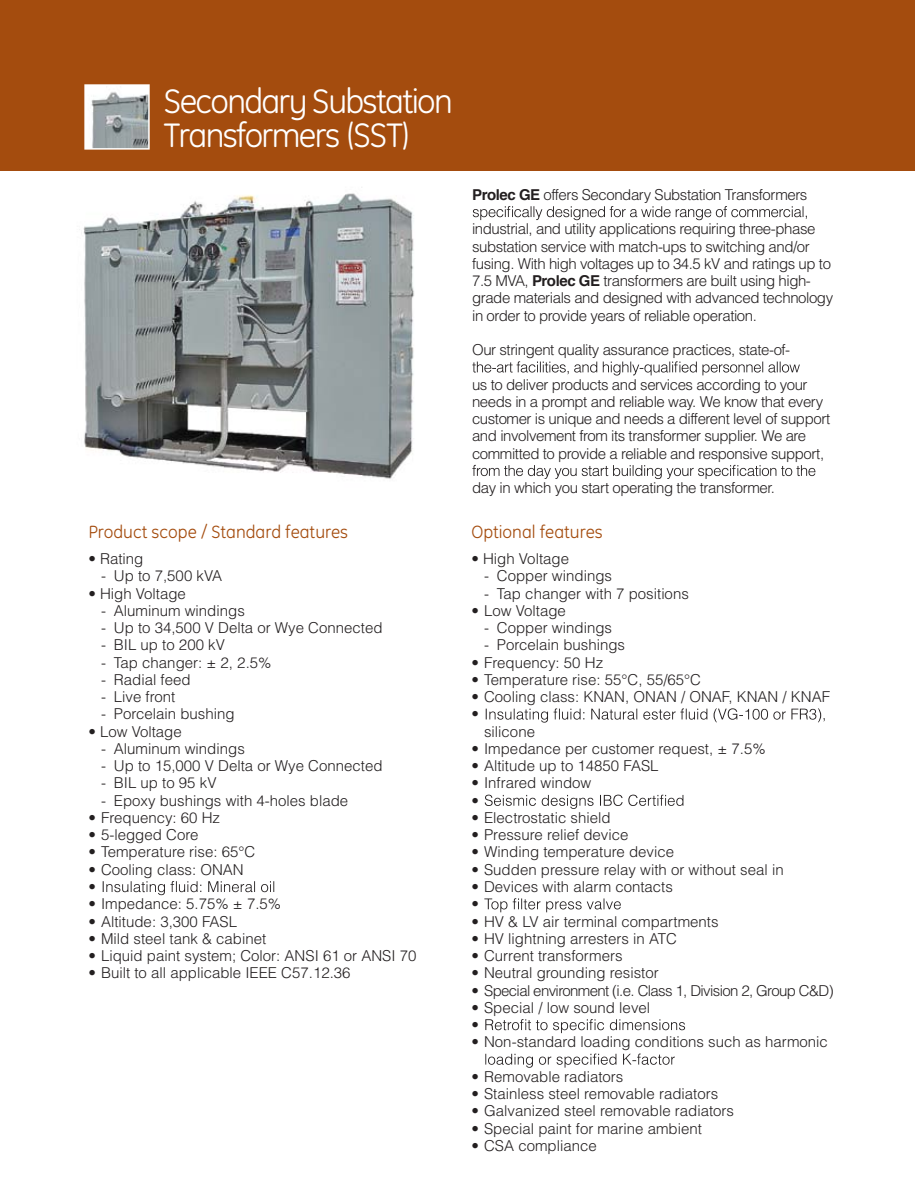
<style>
.page{position:relative;width:915px;height:1191px;background:#fff}
.page>*{position:absolute;margin:0;border:0;box-sizing:border-box;transform-origin:0 0}
.t1{font:34.5px/34.5px "GE Inspira";letter-spacing:-.05em;color:#fff}
.t2{font:18px "GE Inspira";color:#a44c0e}
.t3{font:300 15px/17.2px "Helvetica";color:#231f20}
.t4{font:300 15px/17.2px "Helvetica";letter-spacing:-.03em;color:#231f20}
.t5{font:300 15px "Helvetica";letter-spacing:-.04em;color:#231f20}
.s1{font-weight:700}
</style>
<div class="page">
<div style="left:0;top:0;width:914px;height:170px;background:#a44c0e"></div>
<img style="left:87px;top:87px;width:60px;height:60px">
<div style="left:84px;top:84px;width:66px;height:66px;border:2px solid #fff"></div>
<img style="left:83px;top:187px;width:331px;height:292px">
<svg style="left:103px;top:881px;width:171px;height:14px"></svg>
<svg style="left:485px;top:708px;width:339px;height:14px"></svg>
<svg style="left:484px;top:794px;width:199px;height:15px"></svg>
<svg style="left:484px;top:898px;width:136px;height:14px"></svg>
<svg style="left:485px;top:1019px;width:199px;height:14px"></svg>
<svg style="left:485px;top:1053px;width:189px;height:14px"></svg>
<svg style="left:472px;top:206px;width:334px;height:14px"></svg>
<svg style="left:472px;top:361px;width:327px;height:14px"></svg>
<svg style="left:472px;top:465px;width:343px;height:14px"></svg>
<h1 class="t1" style="left:164px;top:83px;width:290px">Secondary Substation<br>Transformers (SST)</h1>
<p class="t2" style="left:88px;top:522px;width:261px">Product scope / Standard features</p>
<p class="t3" style="left:88px;top:550px;width:57px">• Rating</p>
<p class="t3" style="left:101px;top:567px;width:122px">- Up to 7,500 kVA</p>
<p class="t3" style="left:88px;top:584px;width:99px">• High Voltage</p>
<p class="t3" style="left:101px;top:601px;width:145px">- Aluminum windings</p>
<p class="t3" style="left:101px;top:619px;width:283px">- Up to 34,500 V Delta or Wye Connected</p>
<p class="t3" style="left:101px;top:636px;width:125px">- BIL up to 200 kV</p>
<p class="t3" style="left:101px;top:653px;width:172px">- Tap changer: ± 2, 2.5%</p>
<p class="t3" style="left:101px;top:670px;width:91px">- Radial feed</p>
<p class="t3" style="left:101px;top:688px;width:76px">- Live front</p>
<p class="t3" style="left:101px;top:705px;width:135px">- Porcelain bushing</p>
<p class="t3" style="left:88px;top:722px;width:95px">• Low Voltage</p>
<p class="t3" style="left:101px;top:739px;width:145px">- Aluminum windings</p>
<p class="t3" style="left:101px;top:757px;width:283px">- Up to 15,000 V Delta or Wye Connected</p>
<p class="t3" style="left:101px;top:774px;width:117px">- BIL up to 95 kV</p>
<p class="t3" style="left:101px;top:791px;width:248px">- Epoxy bushings with 4-holes blade</p>
<p class="t3" style="left:88px;top:808px;width:133px">• Frequency: 60 Hz</p>
<p class="t3" style="left:88px;top:826px;width:111px">• 5-legged Core</p>
<p class="t3" style="left:88px;top:843px;width:168px">• Temperature rise: 65°C</p>
<p class="t3" style="left:88px;top:860px;width:157px">• Cooling class: ONAN •</p>
<p class="t3" style="left:88px;top:895px;width:194px">• Impedance: 5.75% ± 7.5%</p>
<p class="t3" style="left:88px;top:912px;width:150px">• Altitude: 3,300 FASL</p>
<p class="t3" style="left:88px;top:929px;width:179px">• Mild steel tank &amp; cabinet</p>
<p class="t3" style="left:88px;top:946px;width:329px">• Liquid paint system; Color: ANSI 61 or ANSI 70</p>
<p class="t3" style="left:88px;top:964px;width:264px">• Built to all applicable IEEE C57.12.36</p>
<p class="t4" style="left:472px;top:185px;width:337px"><span class="s1">Prolec GE</span> offers Secondary Substation Transformers</p>
<p class="t4" style="left:472px;top:220px;width:362px">industrial, and utility applications requiring three-phase substation service with match-ups to switching and/or fusing. With high voltages up to 34.5 kV and ratings up to 7.5 MVA, <span class="s1">Prolec GE</span> transformers are built using high&shy;grade materials and designed with advanced technology in order to provide years of reliable operation.</p>
<p class="t4" style="left:472px;top:341px;width:319px">Our stringent quality assurance practices, state-of-</p>
<p class="t4" style="left:472px;top:375px;width:359px">us to deliver products and services according to your needs in a prompt and reliable way. We know that every customer is unique and needs a different level of support and involvement from its transformer supplier. We are committed to provide a reliable and responsive support,</p>
<p class="t4" style="left:472px;top:479px;width:304px">day in which you start operating the transformer.</p>
<p class="t2" style="left:471px;top:522px;width:133px">Optional features</p>
<p class="t3" style="left:471px;top:550px;width:99px">• High Voltage</p>
<p class="t3" style="left:484px;top:567px;width:129px">- Copper windings</p>
<p class="t3" style="left:484px;top:584px;width:206px">- Tap changer with 7 positions</p>
<p class="t3" style="left:471px;top:601px;width:96px">• Low Voltage</p>
<p class="t3" style="left:484px;top:619px;width:129px">- Copper windings</p>
<p class="t3" style="left:484px;top:636px;width:142px">- Porcelain bushings</p>
<p class="t3" style="left:471px;top:653px;width:133px">• Frequency: 50 Hz</p>
<p class="t3" style="left:471px;top:670px;width:231px">• Temperature rise: 55°C, 55/65°C</p>
<p class="t3" style="left:471px;top:688px;width:360px">• Cooling class: KNAN, ONAN / ONAF, KNAN / KNAF</p>
<p class="t3" style="left:471px;top:705px;width:9px">•</p>
<p class="t3" style="left:484px;top:722px;width:52px">silicone</p>
<p class="t3" style="left:471px;top:739px;width:296px">• Impedance per customer request, ± 7.5%</p>
<p class="t3" style="left:471px;top:757px;width:189px">• Altitude up to 14850 FASL</p>
<p class="t3" style="left:471px;top:774px;width:121px">• Infrared window •</p>
<p class="t3" style="left:471px;top:808px;width:141px">• Electrostatic shield</p>
<p class="t3" style="left:471px;top:826px;width:158px">• Pressure relief device</p>
<p class="t3" style="left:471px;top:843px;width:204px">• Winding temperature device</p>
<p class="t3" style="left:471px;top:860px;width:314px">• Sudden pressure relay with or without seal in</p>
<p class="t3" style="left:471px;top:877px;width:203px">• Devices with alarm contacts •</p>
<p class="t3" style="left:471px;top:912px;width:248px">• HV &amp; LV air terminal compartments</p>
<p class="t3" style="left:471px;top:929px;width:207px">• HV lightning arresters in ATC</p>
<p class="t3" style="left:471px;top:946px;width:153px">• Current transformers</p>
<p class="t3" style="left:471px;top:964px;width:189px">• Neutral grounding resistor</p>
<p class="t5" style="left:471px;top:980px;width:363px">• Special environment (i.e. Class 1, Division 2, Group C&amp;D)</p>
<p class="t3" style="left:471px;top:998px;width:180px">• Special / low sound level •</p>
<p class="t3" style="left:471px;top:1033px;width:358px">• Non-standard loading conditions such as harmonic</p>
<p class="t3" style="left:471px;top:1067px;width:153px">• Removable radiators</p>
<p class="t3" style="left:471px;top:1084px;width:248px">• Stainless steel removable radiators</p>
<p class="t3" style="left:471px;top:1102px;width:264px">• Galvanized steel removable radiators</p>
<p class="t3" style="left:471px;top:1119px;width:232px">• Special paint for marine ambient</p>
<p class="t3" style="left:471px;top:1136px;width:127px">• CSA compliance</p>
</div>
